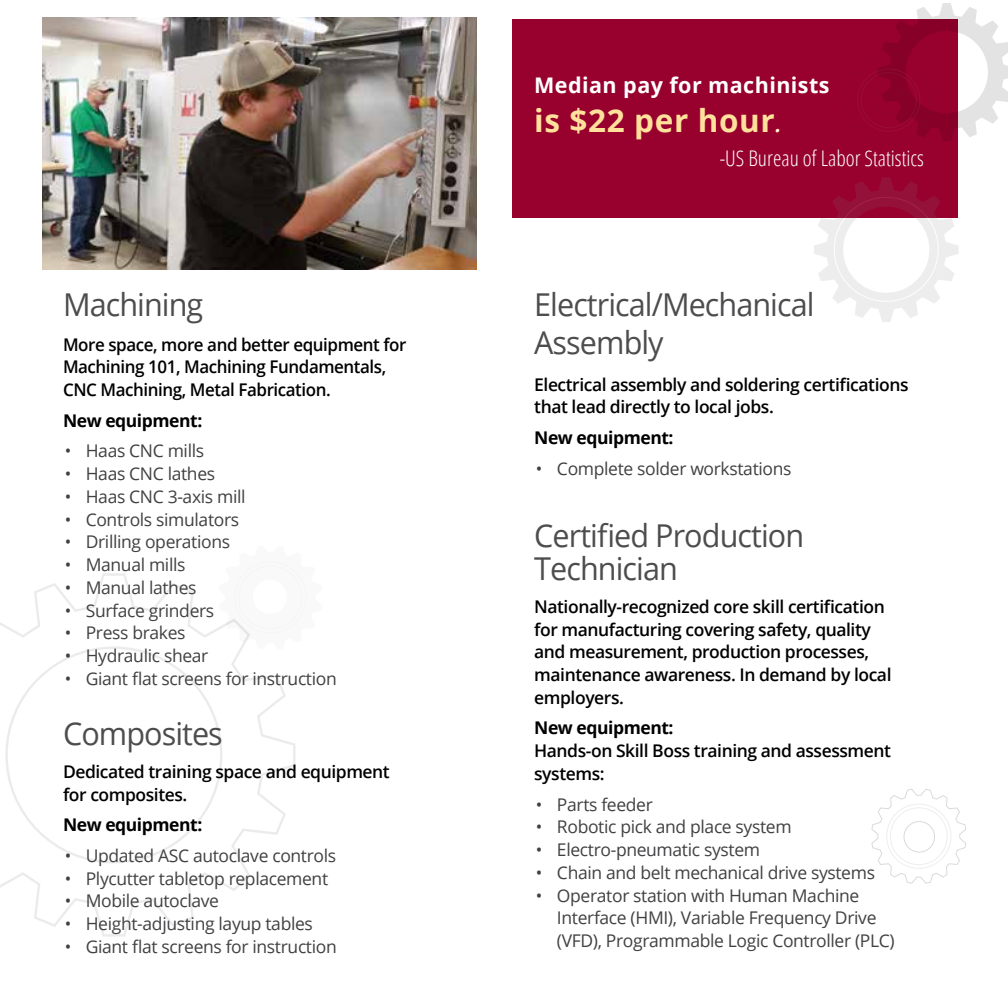
<style>
.page{position:relative;width:1008px;height:1008px;background:#fff}
.page>*{position:absolute;margin:0;border:0;box-sizing:border-box;transform-origin:0 0}
.t1{font:31.5px/37.3px "Open Sans";letter-spacing:-.03em;color:#4d4d4f}
.t2{font:700 31.5px "Open Sans";letter-spacing:.02em;color:#ffe19b}
.t3{font:300 condensed 21.53px "Open Sans";color:#fff}
.t4{font:700 21.53px "Open Sans";letter-spacing:.02em;color:#fff}
.t5{font:17.5px/22.8px "Open Sans";letter-spacing:-.02em;color:#414042}
.t6{font:600 17.5px/22.8px "Open Sans";letter-spacing:-.025em;color:#000}
.t7{font:700 17.5px "Open Sans";letter-spacing:-.025em;color:#000}
.s1{font-weight:600;font-style:italic;font-size:23.62px;color:#fff1d0}
</style>
<div class="page">
<div style="left:512px;top:20px;width:445px;height:198px;background:#98002e"></div>
<img style="left:43px;top:18px;width:433px;height:251px">
<svg style="left:871px;top:789px;width:95px;height:95px"></svg>
<div style="left:887px;top:804px;width:64px;height:65px;border:1px solid #a7a9ac;border-radius:50%"></div>
<div style="left:890px;top:808px;width:57px;height:57px;border:1px solid #a7a9ac;border-radius:50%"></div>
<svg style="left:842px;top:3px;width:166px;height:144px"></svg>
<div style="left:857px;top:69px;width:63px;height:63px;border:1px solid #a7a9ac;border-radius:50%"></div>
<div style="left:861px;top:72px;width:56px;height:56px;border:1px solid #a7a9ac;border-radius:50%"></div>
<svg style="left:814px;top:177px;width:145px;height:145px"></svg>
<svg style="left:0;top:573px;width:295px;height:364px"></svg>
<h1 class="t1" style="left:63px;top:286px;width:142px">Machining</h1>
<p class="t6" style="left:63px;top:333px;width:345px">More space, more and better equipment for<br>Machining 101, Machining Fundamentals,<br>CNC Machining, Metal Fabrication.</p>
<p class="t7" style="left:63px;top:408px;width:141px">New equipment:</p>
<p class="t5" style="left:65px;top:439px;width:141px">• Haas CNC mills</p>
<p class="t5" style="left:65px;top:462px;width:152px">• Haas CNC lathes</p>
<p class="t5" style="left:65px;top:485px;width:182px">• Haas CNC 3-axis mill</p>
<p class="t5" style="left:65px;top:508px;width:176px">• Controls simulators</p>
<p class="t5" style="left:65px;top:530px;width:167px">• Drilling operations</p>
<p class="t5" style="left:65px;top:553px;width:122px">• Manual mills</p>
<p class="t5" style="left:65px;top:576px;width:133px">• Manual lathes</p>
<p class="t5" style="left:65px;top:599px;width:151px">• Surface grinders</p>
<p class="t5" style="left:65px;top:621px;width:122px">• Press brakes</p>
<p class="t5" style="left:65px;top:644px;width:145px">• Hydraulic shear</p>
<p class="t5" style="left:65px;top:667px;width:274px">• Giant flat screens for instruction</p>
<h1 class="t1" style="left:63px;top:714px;width:161px">Composites</h1>
<p class="t6" style="left:63px;top:760px;width:328px">Dedicated training space and equipment for composites.</p>
<p class="t7" style="left:63px;top:813px;width:141px">New equipment:</p>
<p class="t5" style="left:65px;top:844px;width:273px">• Updated ASC autoclave controls</p>
<p class="t5" style="left:65px;top:867px;width:265px">• Plycutter tabletop replacement</p>
<p class="t5" style="left:65px;top:889px;width:156px">• Mobile autoclave</p>
<p class="t5" style="left:65px;top:912px;width:250px">• Height-adjusting layup tables</p>
<p class="t5" style="left:65px;top:935px;width:274px">• Giant flat screens for instruction</p>
<p class="t4" style="left:534px;top:70px;width:297px">Median pay for machinists</p>
<h1 class="t2" style="left:534px;top:99px;width:249px">is $22 per hour<span class="s1">.</span></h1>
<p class="t3" style="left:720px;top:144px;width:206px">-US Bureau of Labor Statistics</p>
<h1 class="t1" style="left:534px;top:286px;width:282px">Electrical/Mechanical<br>Assembly</h1>
<p class="t6" style="left:534px;top:373px;width:376px">Electrical assembly and soldering certifications that lead directly to local jobs.</p>
<p class="t7" style="left:534px;top:425px;width:141px">New equipment:</p>
<p class="t5" style="left:536px;top:456px;width:257px">• Complete solder workstations</p>
<h1 class="t1" style="left:534px;top:518px;width:271px;line-height:33.2px">Certified Production<br>Technician</h1>
<p class="t6" style="left:534px;top:595px;width:359px">Nationally-recognized core skill certification for manufacturing covering safety, quality and measurement, production processes, maintenance awareness. In demand by local employers.</p>
<p class="t7" style="left:534px;top:716px;width:141px">New equipment:</p>
<p class="t6" style="left:534px;top:739px;width:358px">Hands-on Skill Boss training and assessment systems:</p>
<p class="t5" style="left:536px;top:792px;width:118px">• Parts feeder</p>
<p class="t5" style="left:536px;top:815px;width:257px">• Robotic pick and place system</p>
<p class="t5" style="left:536px;top:838px;width:226px">• Electro-pneumatic system</p>
<p class="t5" style="left:536px;top:861px;width:341px">• Chain and belt mechanical drive systems</p>
<p class="t5" style="left:557px;top:883px;width:339px;text-indent:-21px">• Operator station with Human Machine<br>Interface (HMI), Variable Frequency Drive (VFD), Programmable Logic Controller (PLC)</p>
</div>
